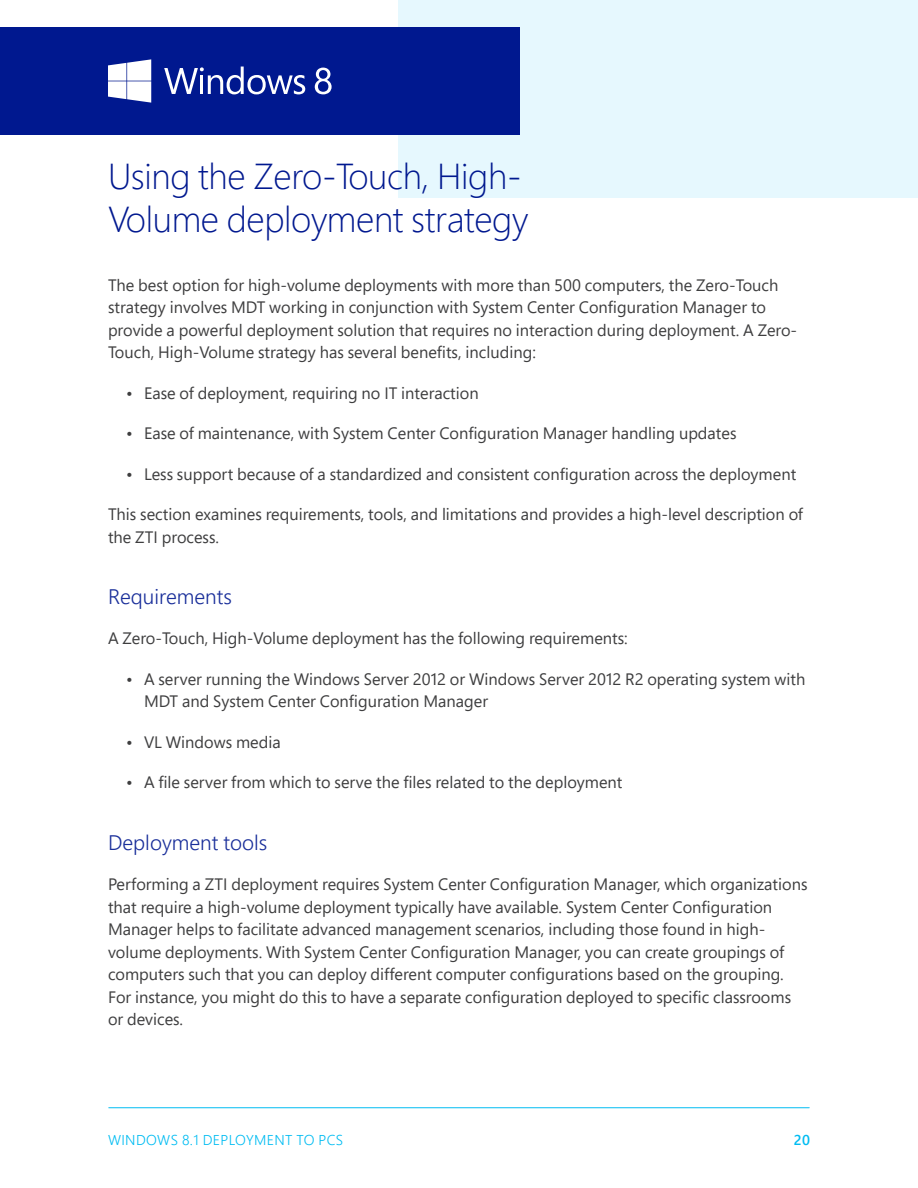
<style>
.page{position:relative;width:918px;height:1188px;background:#fff}
.page>*{position:absolute;margin:0;border:0;box-sizing:border-box;transform-origin:0 0}
.Heading_1{font:300 36px/43.2px "Segoe Pro";letter-spacing:-.01em;color:#00188f}
.Heading_2{font:300 21px "Segoe Pro";color:#1a2f9a}
.t1{font:16.5px/22.5px "Segoe Pro";color:#3e3e3f}
.t2{font:300 14.25px "Segoe Pro";letter-spacing:.025em;color:#00bcf2}
.t3{font:600 14.25px "Segoe Pro";color:#00bcf2}
</style>
<div class="page">
<hr style="left:109px;top:1107px;width:700px;height:1px;background:#00bcf2">
<div style="left:399px;top:0;width:519px;height:198px;background:#e6f8fe"></div>
<div style="left:0;top:27px;width:519px;height:108px;background:#00188f"></div>
<svg style="left:108px;top:59px;width:43px;height:44px;background:#cfd4ea"></svg>
<svg style="left:164px;top:67px;width:141px;height:27px"></svg>
<svg style="left:315px;top:68px;width:17px;height:26px"></svg>
<p class="Heading_1" style="left:108px;top:154px;width:422px">Using the Zero-Touch, High-<br>Volume deployment strategy</p>
<p class="t1" style="left:108px;top:273px;width:691px">The best option for high-volume deployments with more than 500 computers, the Zero-Touch strategy involves MDT working in conjunction with System Center Configuration Manager to provide a powerful deployment solution that requires no interaction during deployment. A Zero-Touch, High-Volume strategy has several benefits, including:</p>
<p class="t1" style="left:126px;top:381px;width:354px">• Ease of deployment, requiring no IT interaction</p>
<p class="t1" style="left:126px;top:422px;width:612px">• Ease of maintenance, with System Center Configuration Manager handling updates</p>
<p class="t1" style="left:126px;top:462px;width:672px">• Less support because of a standardized and consistent configuration across the deployment</p>
<p class="t1" style="left:108px;top:503px;width:697px">This section examines requirements, tools, and limitations and provides a high-level description of the ZTI process.</p>
<p class="Heading_2" style="left:108px;top:582px;width:126px">Requirements</p>
<p class="t1" style="left:108px;top:627px;width:521px">A Zero-Touch, High-Volume deployment has the following requirements:</p>
<p class="t1" style="left:144px;top:667px;width:663px;text-indent:-18px">• A server running the Windows Server 2012 or Windows Server 2012 R2 operating system with<br>MDT and System Center Configuration Manager</p>
<p class="t1" style="left:126px;top:730px;width:156px">• VL Windows media</p>
<p class="t1" style="left:126px;top:771px;width:498px">• A file server from which to serve the files related to the deployment</p>
<p class="Heading_2" style="left:108px;top:828px;width:161px">Deployment tools</p>
<p class="t1" style="left:108px;top:873px;width:701px">Performing a ZTI deployment requires System Center Configuration Manager, which organizations that require a high-volume deployment typically have available. System Center Configuration Manager helps to facilitate advanced management scenarios, including those found in high&shy;volume deployments. With System Center Configuration Manager, you can create groupings of computers such that you can deploy different computer configurations based on the grouping.<br>For instance, you might do this to have a separate configuration deployed to specific classrooms or devices.</p>
<p class="t2" style="left:108px;top:1130px;width:237px">WINDOWS 8.1 DEPLOYMENT TO PCS</p>
<p class="t3" style="left:794px;top:1130px;width:18px">20</p>
</div>
